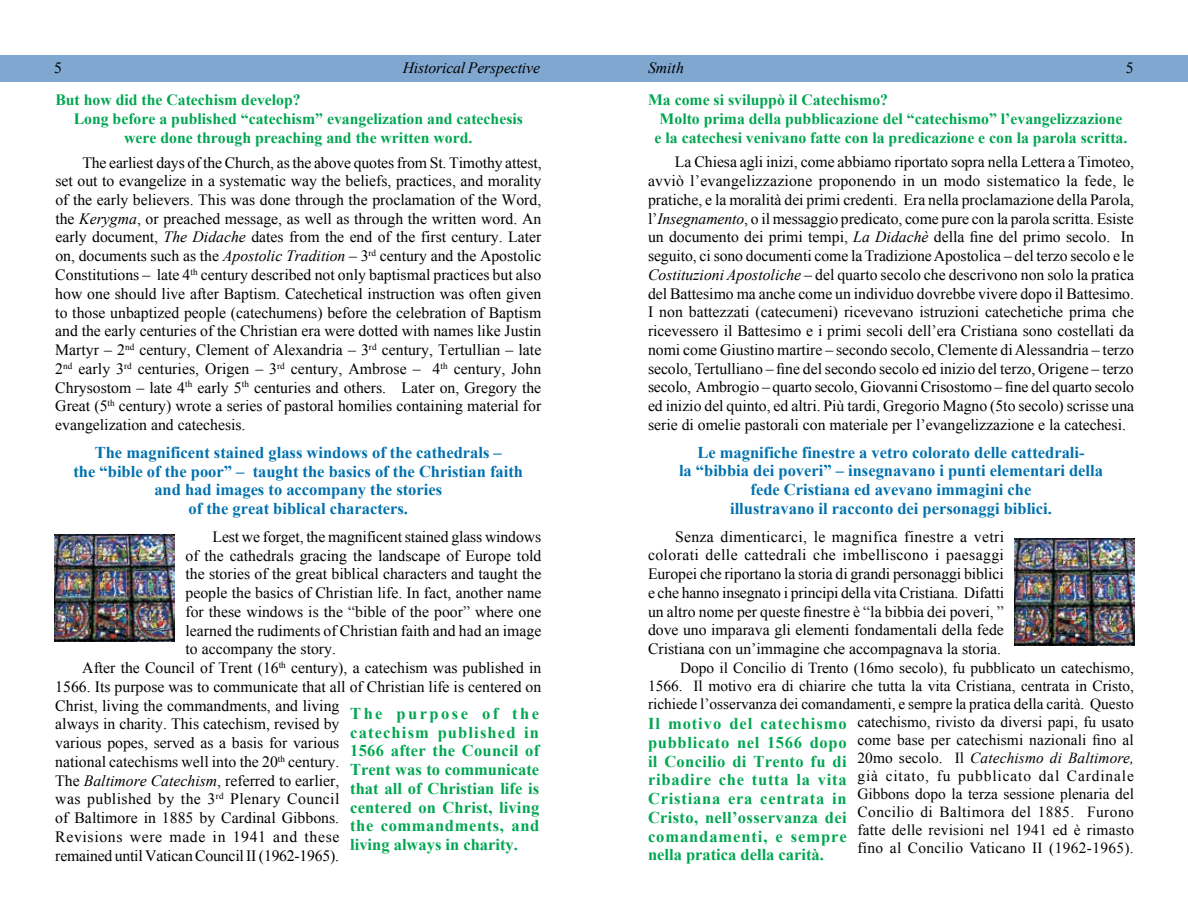
<style>
.page{position:relative;width:1188px;height:918px;background:#fff}
.page>*{position:absolute;margin:0;border:0;box-sizing:border-box;transform-origin:0 0}
.t1{font:700 16.5px/18.8px "Times New Roman";color:#0071ae;text-align:center}
.t2{font:700 16.5px/18.8px "Times New Roman";letter-spacing:.01em;color:#00a651;text-align:justify}
.t3{font:15.75px/18.8px "Times New Roman";color:#000;text-align:justify}
.t4{font:700 15.75px "Times New Roman";color:#00a651}
.t5{font:15.75px "Times New Roman";letter-spacing:.025em;color:#000}
.t6{font:15.75px "Times New Roman";letter-spacing:.04em;color:#000}
.t7{font:italic 15.75px "Times New Roman";letter-spacing:-.01em;color:#000}
.t8{font:15.3px/18px "Times New Roman";color:#000;text-align:right}
.s1{font-style:italic}
</style>
<div class="page">
<div style="left:0;top:55px;width:594px;height:27px;background:#80a7cf"></div>
<div style="left:594px;top:55px;width:594px;height:27px;background:#80a7cf"></div>
<img style="left:55px;top:535px;width:120px;height:107px">
<img style="left:1015px;top:539px;width:120px;height:107px">
<p class="t3" style="left:54px;top:58px;width:9px">5</p>
<p class="t7" style="left:403px;top:57px;width:139px">Historical Perspective</p>
<p class="t7" style="left:648px;top:57px;width:37px">Smith</p>
<p class="t3" style="left:1126px;top:58px;width:9px">5</p>
<p class="t4" style="left:55px;top:89px;width:247px">But how did the Catechism develop?</p>
<p class="t4" style="left:74px;top:108px;width:451px">Long before a published “catechism” evangelization and catechesis</p>
<p class="t4" style="left:124px;top:127px;width:350px">were done through preaching and the written word.</p>
<p class="t3" style="left:55px;top:153px;width:488px;text-indent:27px">The earliest days of the Church, as the above quotes from St. Timothy attest, set out to evangelize in a systematic way the beliefs, practices, and morality of the early believers. This was done through the proclamation of the Word, the <span class="s1">Kerygma</span>, or preached message, as well as through the written word. An early document, <span class="s1">The Didache</span> dates from the end of the first century. Later on, documents such as the <span class="s1">Apostolic Tradition</span> – 3<sup>rd</sup> century and the Apostolic Constitutions – late 4<sup>th</sup> century described not only baptismal practices but also how one should live after Baptism. Catechetical instruction was often given to those unbaptized people (catechumens) before the celebration of Baptism and the early centuries of the Christian era were dotted with names like Justin Martyr – 2<sup>nd</sup> century, Clement of Alexandria – 3<sup>rd</sup> century, Tertullian – late 2<sup>nd</sup> early 3<sup>rd</sup> centuries, Origen – 3<sup>rd</sup> century, Ambrose – 4<sup>th</sup> century, John Chrysostom – late 4<sup>th</sup> early 5<sup>th</sup> centuries and others. Later on, Gregory the Great (5<sup>th</sup> century) wrote a series of pastoral homilies containing material for evangelization and catechesis.</p>
<p class="t1" style="left:73px;top:442px;width:451px">The magnificent stained glass windows of the cathedrals –<br>the “bible of the poor” – taught the basics of the Christian faith and had images to accompany the stories<br>of the great biblical characters.</p>
<p class="t3" style="left:213px;top:527px;width:330px">Lest we forget, the magnificent stained glass windows</p>
<p class="t3" style="left:186px;top:546px;width:357px">of the cathedrals gracing the landscape of Europe told</p>
<p class="t3" style="left:186px;top:564px;width:357px">the stories of the great biblical characters and taught the</p>
<p class="t3" style="left:186px;top:583px;width:357px">people the basics of Christian life. In fact, another name</p>
<p class="t3" style="left:186px;top:602px;width:357px">for these windows is the “bible of the poor” where one</p>
<p class="t3" style="left:186px;top:621px;width:357px">learned the rudiments of Christian faith and had an image</p>
<p class="t3" style="left:186px;top:639px;width:152px">to accompany the story.</p>
<p class="t3" style="left:82px;top:658px;width:460px">After the Council of Trent (16<sup>th</sup> century), a catechism was published in</p>
<p class="t3" style="left:55px;top:677px;width:488px">1566. Its purpose was to communicate that all of Christian life is centered on</p>
<p class="t3" style="left:55px;top:696px;width:286px">Christ, living the commandments, and living</p>
<p class="t3" style="left:55px;top:714px;width:286px">always in charity. This catechism, revised by</p>
<p class="t3" style="left:55px;top:733px;width:286px">various popes, served as a basis for various</p>
<p class="t3" style="left:55px;top:752px;width:286px">national catechisms well into the 20<sup>th</sup> century.</p>
<p class="t3" style="left:55px;top:771px;width:286px">The <span class="s1">Baltimore Catechism</span>, referred to earlier,</p>
<p class="t5" style="left:55px;top:788px;width:286px">was published by the 3<sup>rd</sup> Plenary Council</p>
<p class="t3" style="left:55px;top:808px;width:285px">of Baltimore in 1885 by Cardinal Gibbons.</p>
<p class="t6" style="left:55px;top:826px;width:286px">Revisions were made in 1941 and these</p>
<p class="t3" style="left:55px;top:846px;width:285px">remained until Vatican Council II (1962-1965).</p>
<p class="t4" style="left:648px;top:89px;width:242px">Ma come si sviluppò il Catechismo?</p>
<p class="t4" style="left:660px;top:108px;width:464px">Molto prima della pubblicazione del “catechismo” l’evangelizzazione</p>
<p class="t4" style="left:655px;top:127px;width:474px">e la catechesi venivano fatte con la predicazione e con la parola scritta.</p>
<p class="t3" style="left:648px;top:153px;width:488px;text-indent:27px">La Chiesa agli inizi, come abbiamo riportato sopra nella Lettera a Timoteo, avviò l’evangelizzazione proponendo in un modo sistematico la fede, le pratiche, e la moralità dei primi credenti. Era nella proclamazione della Parola, l’<span class="s1">Insegnamento</span>, o il messaggio predicato, come pure con la parola scritta. Esiste un documento dei primi tempi, <span class="s1">La Didachè</span> della fine del primo secolo. In seguito, ci sono documenti come la Tradizione Apostolica – del terzo secolo e le <span class="s1">Costituzioni Apostoliche</span> – del quarto secolo che descrivono non solo la pratica del Battesimo ma anche come un individuo dovrebbe vivere dopo il Battesimo.<br>I non battezzati (catecumeni) ricevevano istruzioni catechetiche prima che ricevessero il Battesimo e i primi secoli dell’era Cristiana sono costellati da nomi come Giustino martire – secondo secolo, Clemente di Alessandria – terzo secolo, Tertulliano – fine del secondo secolo ed inizio del terzo, Origene – terzo secolo, Ambrogio – quarto secolo, Giovanni Crisostomo – fine del quarto secolo ed inizio del quinto, ed altri. Più tardi, Gregorio Magno (5to secolo) scrisse una serie di omelie pastorali con materiale per l’evangelizzazione e la catechesi.</p>
<p class="t1" style="left:679px;top:442px;width:426px">Le magnifiche finestre a vetro colorato delle cattedrali-<br>la “bibbia dei poveri” – insegnavano i punti elementari della fede Cristiana ed avevano immagini che<br>illustravano il racconto dei personaggi biblici.</p>
<p class="t3" style="left:648px;top:527px;width:358px;text-indent:27px">Senza dimenticarci, le magnifica finestre a vetri colorati delle cattedrali che imbelliscono i paesaggi Europei che riportano la storia di grandi personaggi biblici e che hanno insegnato i principi della vita Cristiana. Difatti un altro nome per queste finestre è “la bibbia dei poveri, ” dove uno imparava gli elementi fondamentali della fede Cristiana con un’immagine che accompagnava la storia.</p>
<p class="t8" style="left:648px;top:659px;width:488px">Dopo il Concilio di Trento (16mo secolo), fu pubblicato un catechismo, 1566. Il motivo era di chiarire che tutta la vita Cristiana, centrata in Cristo, richiede l’osservanza dei comandamenti, e sempre la pratica della carità. Questo catechismo, rivisto da diversi papi, fu usato<br>come base per catechismi nazionali fino al<br>20mo secolo. Il <span class="s1">Catechismo di Baltimore,<br></span>già citato, fu pubblicato dal Cardinale<br>Gibbons dopo la terza sessione plenaria del<br>Concilio di Baltimora del 1885. Furono<br>fatte delle revisioni nel 1941 ed è rimasto<br>fino al Concilio Vaticano II (1962-1965).</p>
<p class="t2" style="left:350px;top:704px;width:191px">The purpose of the catechism published in 1566 after the Council of Trent was to communicate that all of Christian life is centered on Christ, living the commandments, and living always in charity.</p>
<p class="t2" style="left:648px;top:714px;width:200px">Il motivo del catechismo pubblicato nel 1566 dopo il Concilio di Trento fu di ribadire che tutta la vita Cristiana era centrata in Cristo, nell’osservanza dei comandamenti, e sempre nella pratica della carità.</p>
</div>
